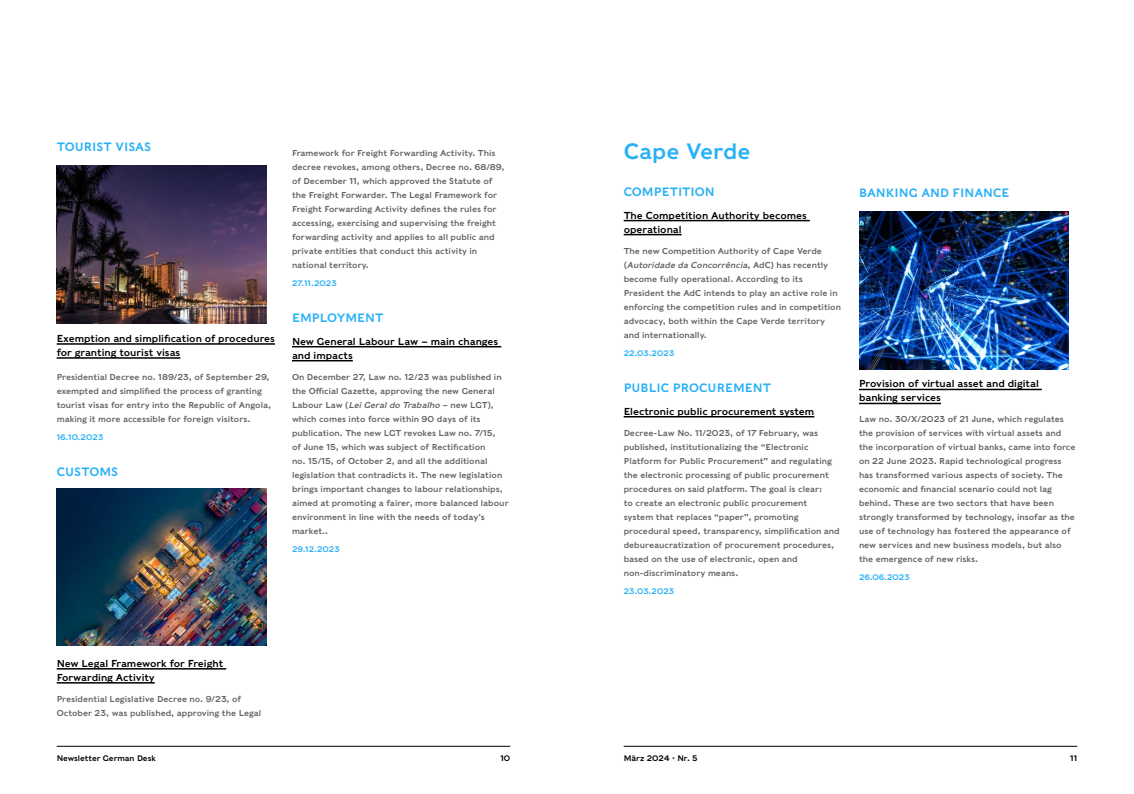
<style>
.page{position:relative;width:1134px;height:794px;background:#fff}
.page>*{position:absolute;margin:0;border:0;box-sizing:border-box;transform-origin:0 0}
.t1{font:22px "Caslons Egyptian";color:#2ab1f5}
.t2{font:12px "Caslons Egyptian";color:#2ab1f5}
.t3{font:10px/14px "Caslons Egyptian";color:#000}
.t4{font:8.5px/14px "Caslons Egyptian";color:#646464}
.t5{font:8px "Caslons Egyptian";color:#2ab1f5}
.t6{font:8px "Caslons Egyptian";color:#000}
.s1{font-style:italic}
</style>
<div class="page">
<hr style="left:57px;top:746px;width:453px;height:1px;background:#000">
<hr style="left:624px;top:746px;width:453px;height:1px;background:#000">
<hr style="left:57px;top:343px;width:218px;height:2px;background:#000">
<hr style="left:57px;top:357px;width:123px;height:2px;background:#000">
<hr style="left:57px;top:668px;width:169px;height:1px;background:#000">
<hr style="left:57px;top:682px;width:98px;height:1px;background:#000">
<hr style="left:292px;top:346px;width:209px;height:1px;background:#000">
<hr style="left:292px;top:360px;width:61px;height:1px;background:#000">
<img style="left:57px;top:166px;width:209px;height:158px">
<img style="left:57px;top:488px;width:209px;height:158px">
<hr style="left:624px;top:220px;width:186px;height:1px;background:#000">
<hr style="left:624px;top:234px;width:58px;height:1px;background:#000">
<hr style="left:624px;top:416px;width:190px;height:1px;background:#000">
<hr style="left:859px;top:389px;width:183px;height:1px;background:#000">
<hr style="left:859px;top:403px;width:82px;height:1px;background:#000">
<img style="left:859px;top:212px;width:210px;height:158px">
<h2 class="t2" style="left:57px;top:139px;width:96px">TOURIST VISAS</h2>
<p class="t3" style="left:57px;top:331px;width:220px">Exemption and simplification of procedures for granting tourist visas</p>
<p class="t4" style="left:57px;top:370px;width:216px">Presidential Decree no. 189/23, of September 29, exempted and simplified the process of granting tourist visas for entry into the Republic of Angola, making it more accessible for foreign visitors.</p>
<p class="t5" style="left:57px;top:431px;width:48px">16.10.2023</p>
<h2 class="t2" style="left:57px;top:464px;width:63px">CUSTOMS</h2>
<p class="t4" style="left:292px;top:146px;width:214px">Framework for Freight Forwarding Activity. This decree revokes, among others, Decree no. 68/89, of December 11, which approved the Statute of the Freight Forwarder. The Legal Framework for Freight Forwarding Activity defines the rules for accessing, exercising and supervising the freight forwarding activity and applies to all public and private entities that conduct this activity in national territory.</p>
<p class="t5" style="left:292px;top:277px;width:46px">27.11.2023</p>
<h2 class="t2" style="left:292px;top:310px;width:93px">EMPLOYMENT</h2>
<p class="t3" style="left:292px;top:334px;width:208px">New General Labour Law – main changes and impacts</p>
<p class="t4" style="left:292px;top:370px;width:218px">On December 27, Law no. 12/23 was published in the Official Gazette, approving the new General Labour Law (<span class="s1">Lei Geral do Trabalho</span> – new LGT), which comes into force within 90 days of its publication. The new LGT revokes Law no. 7/15,<br>of June 15, which was subject of Rectification<br>no. 15/15, of October 2, and all the additional legislation that contradicts it. The new legislation brings important changes to labour relationships, aimed at promoting a fairer, more balanced labour environment in line with the needs of today's market..</p>
<p class="t5" style="left:292px;top:543px;width:49px">29.12.2023</p>
<p class="t3" style="left:57px;top:656px;width:168px">New Legal Framework for Freight<br>Forwarding Activity</p>
<p class="t4" style="left:57px;top:692px;width:206px">Presidential Legislative Decree no. 9/23, of<br>October 23, was published, approving the Legal</p>
<h1 class="t1" style="left:624px;top:137px;width:128px">Cape Verde</h1>
<h2 class="t2" style="left:624px;top:184px;width:93px">COMPETITION</h2>
<p class="t3" style="left:624px;top:208px;width:185px">The Competition Authority becomes operational</p>
<p class="t4" style="left:624px;top:244px;width:219px">The new Competition Authority of Cape Verde (<span class="s1">Autoridade da Concorrência</span>, AdC) has recently become fully operational. According to its President the AdC intends to play an active role in enforcing the competition rules and in competition advocacy, both within the Cape Verde territory and internationally.</p>
<p class="t5" style="left:624px;top:347px;width:52px">22.03.2023</p>
<h2 class="t2" style="left:624px;top:380px;width:149px">PUBLIC PROCUREMENT</h2>
<p class="t3" style="left:624px;top:404px;width:192px">Electronic public procurement system</p>
<p class="t4" style="left:624px;top:426px;width:218px">Decree-Law No. 11/2023, of 17 February, was published, institutionalizing the “Electronic Platform for Public Procurement” and regulating the electronic processing of public procurement procedures on said platform. The goal is clear:<br>to create an electronic public procurement<br>system that replaces “paper”, promoting procedural speed, transparency, simplification and debureaucratization of procurement procedures, based on the use of electronic, open and non‑discriminatory means.</p>
<p class="t5" style="left:624px;top:585px;width:52px">23.03.2023</p>
<h2 class="t2" style="left:859px;top:185px;width:152px">BANKING AND FINANCE</h2>
<p class="t3" style="left:859px;top:377px;width:181px">Provision of virtual asset and digital banking services</p>
<p class="t4" style="left:859px;top:412px;width:218px">Law no. 30/X/2023 of 21 June, which regulates the provision of services with virtual assets and the incorporation of virtual banks, came into force on 22 June 2023. Rapid technological progress has transformed various aspects of society. The economic and financial scenario could not lag behind. These are two sectors that have been strongly transformed by technology, insofar as the use of technology has fostered the appearance of new services and new business models, but also the emergence of new risks.</p>
<p class="t5" style="left:859px;top:571px;width:52px">26.06.2023</p>
<p class="t6" style="left:57px;top:753px;width:101px">Newsletter German Desk</p>
<p class="t6" style="left:500px;top:753px;width:11px">10</p>
<p class="t6" style="left:624px;top:753px;width:76px">März 2024 · Nr. 5</p>
<p class="t6" style="left:1070px;top:753px;width:9px">11</p>
</div>
